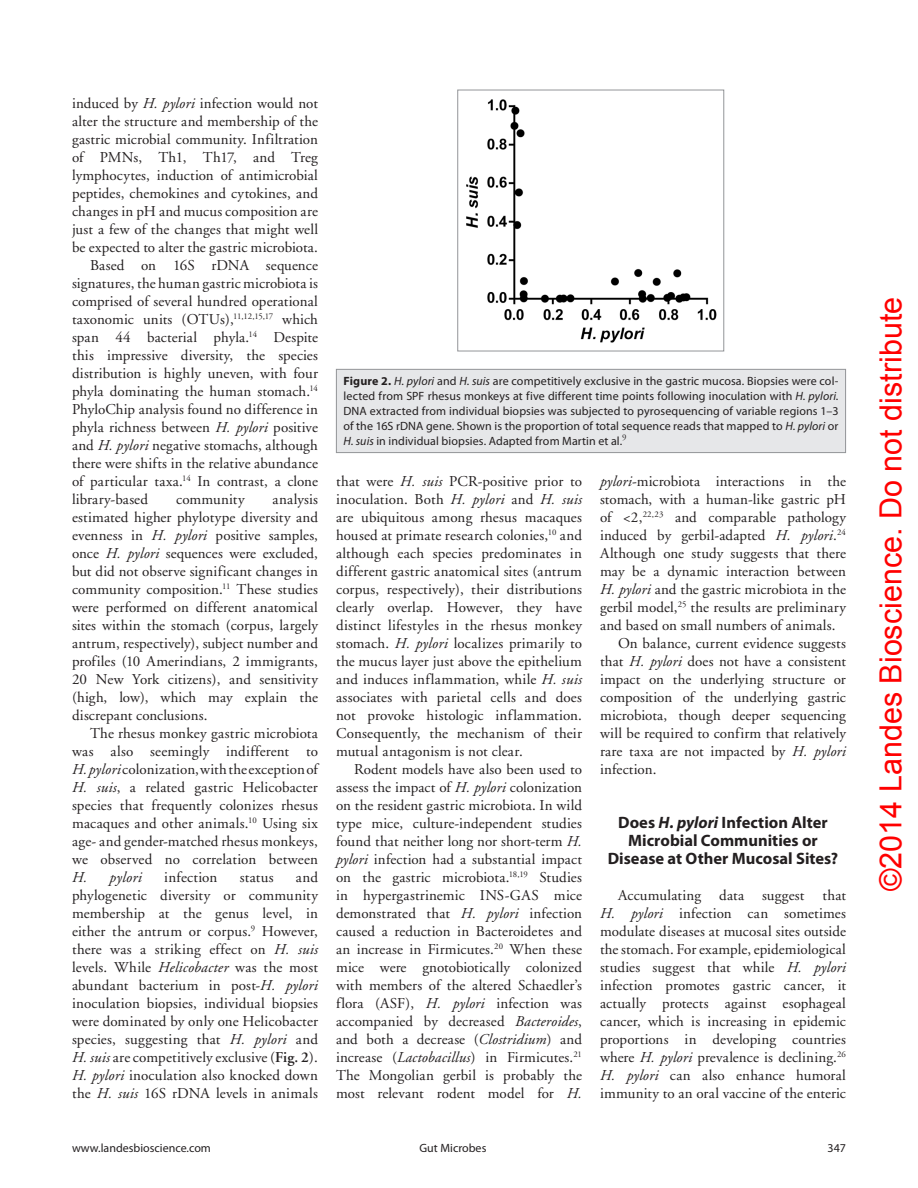
<style>
.page{position:relative;width:918px;height:1188px;background:#fff}
.page>*{position:absolute;margin:0;border:0;box-sizing:border-box;transform-origin:0 0}
.t1{font:30.45px "Arial";color:#f00}
.Heading{font:700 16.5px/18px "Myriad Pro";color:#231f20;text-align:center}
.BodyText{font:15px/18px "Adobe Garamond";letter-spacing:.01em;color:#231f20;text-align:justify}
.Fig-Legend{font:12px/15px "Myriad Pro";letter-spacing:.005em;color:#231f20;text-align:justify}
.s1{font-style:italic}
.s2{font-weight:600}
.s3{font-weight:700}
</style>
<div class="page">
<div style="left:336px;top:369px;width:510px;height:84px;background:#e6e7e9"></div>
<div style="left:336px;top:369px;width:510px;height:84px;border:1px solid #939598"></div>
<img style="left:466px;top:99px;width:251px;height:244px">
<div style="left:457px;top:90px;width:267px;height:261px;border:1px solid #939598"></div>
<p class="BodyText" style="left:72px;top:95px;width:248px">induced by <span class="s1">H. pylori</span> infection would not alter the structure and membership of the gastric microbial community. Infiltration of PMNs, Th1, Th17, and Treg lymphocytes, induction of antimicrobial peptides, chemokines and cytokines, and changes in pH and mucus composition are just a few of the changes that might well be expected to alter the gastric microbiota.</p>
<p class="BodyText" style="left:72px;top:257px;width:247px;text-indent:18px">Based on 16S rDNA sequence signatures, the human gastric microbiota is comprised of several hundred operational taxonomic units (OTUs),<sup>11,12,15,17</sup> which span 44 bacterial phyla.<sup>14</sup> Despite this impressive diversity, the species distribution is highly uneven, with four phyla dominating the human stomach.<sup>14<br></sup>PhyloChip analysis found no difference in phyla richness between <span class="s1">H. pylori</span> positive and <span class="s1">H. pylori</span> negative stomachs, although there were shifts in the relative abundance of particular taxa.<sup>14</sup> In contrast, a clone library-based</p>
<p class="BodyText" style="left:72px;top:491px;width:248px;text-indent:201px">analysis estimated higher phylotype diversity and evenness in <span class="s1">H. pylori</span> positive samples, once <span class="s1">H. pylori</span> sequences were excluded, but did not observe significant changes in community composition.<sup>11</sup> These studies were performed on different anatomical sites within the stomach (corpus, largely antrum, respectively), subject number and profiles (10 Amerindians, 2 immigrants, 20 New York citizens), and sensitivity (high, low), which may explain the discrepant conclusions.</p>
<p class="BodyText" style="left:72px;top:725px;width:247px;text-indent:18px">The rhesus monkey gastric microbiota was also seemingly indifferent to <span class="s1">H. pylori</span> colonization, with the exception of <span class="s1">H. suis</span>, a related gastric Helicobacter species that frequently colonizes rhesus macaques and other animals.<sup>10</sup> Using six age- and gender-matched rhesus monkeys, we observed no correlation between <span class="s1">H. pylori</span></p>
<p class="BodyText" style="left:176px;top:491px;width:70px">community</p>
<p class="BodyText" style="left:72px;top:869px;width:248px;text-indent:224px">and phylogenetic diversity or community membership at the genus level, in either the antrum or corpus.<sup>9</sup> However, there was a striking effect on <span class="s1">H. suis </span>levels. While <span class="s1">Helicobacter</span> was the most abundant bacterium in post-<span class="s1">H. pylori </span>inoculation biopsies, individual biopsies were dominated by only one Helicobacter species, suggesting that <span class="s1">H. pylori</span> and <span class="s1">H. suis</span> are competitively exclusive (<span class="s2">Fig. 2</span>).<br><span class="s1">H. pylori</span> inoculation also knocked down the <span class="s1">H. suis</span> 16S rDNA levels in animals</p>
<p class="BodyText" style="left:164px;top:869px;width:55px">infection</p>
<p class="BodyText" style="left:240px;top:869px;width:35px">status</p>
<p class="Fig-Legend" style="left:344px;top:374px;width:497px"><span class="s3">Figure 2.</span> <span class="s1">H. pylori</span> and <span class="s1">H. suis</span> are competitively exclusive in the gastric mucosa. Biopsies were col&shy;lected from SPF rhesus monkeys at five different time points following inoculation with <span class="s1">H. pylori</span>.<br>DNA extracted from individual biopsies was subjected to pyrosequencing of variable regions 1–3 of the 16S rDNA gene. Shown is the proportion of total sequence reads that mapped to <span class="s1">H. pylori</span> or <span class="s1">H. suis</span> in individual biopsies. Adapted from Martin et al.<sup>9</sup></p>
<p class="BodyText" style="left:336px;top:473px;width:248px">that were <span class="s1">H. suis</span> PCR-positive prior to inoculation. Both <span class="s1">H. pylori</span> and <span class="s1">H. suis </span>are ubiquitous among rhesus macaques housed at primate research colonies,<sup>10</sup> and although each species predominates in different gastric anatomical sites (antrum corpus, respectively), their distributions clearly overlap. However, they have distinct lifestyles in the rhesus monkey stomach. <span class="s1">H. pylori</span> localizes primarily to the mucus layer just above the epithelium and induces inflammation, while <span class="s1">H. suis </span>associates with parietal cells and does not provoke histologic inflammation.<br>Consequently, the mechanism of their mutual antagonism is not clear.</p>
<p class="BodyText" style="left:336px;top:761px;width:248px;text-indent:18px">Rodent models have also been used to assess the impact of <span class="s1">H. pylori</span> colonization on the resident gastric microbiota. In wild type mice, culture-independent studies found that neither long nor short-term <span class="s1">H. pylori</span> infection had a substantial impact on the gastric microbiota.<sup>18,19</sup> Studies in hypergastrinemic INS-GAS mice demonstrated that <span class="s1">H. pylori</span> infection caused a reduction in Bacteroidetes and an increase in Firmicutes.<sup>20</sup> When these mice were gnotobiotically colonized with members of the altered Schaedler’s flora (ASF), <span class="s1">H. pylori</span> infection was accompanied by decreased <span class="s1">Bacteroides</span>, and both a decrease (<span class="s1">Clostridium</span>) and increase (<span class="s1">Lactobacillus</span>) in Firmicutes.<sup>21<br></sup>The Mongolian gerbil is probably the most relevant rodent model for <span class="s1">H.</span></p>
<p class="BodyText" style="left:600px;top:473px;width:248px"><span class="s1">pylori</span>-microbiota interactions in the stomach, with a human-like gastric pH of &lt;2,<sup>22,23</sup> and comparable pathology induced by gerbil-adapted <span class="s1">H. pylori</span>.<sup>24<br></sup>Although one study suggests that there may be a dynamic interaction between <span class="s1">H. pylori</span> and the gastric microbiota in the gerbil model,<sup>25</sup> the results are preliminary and based on small numbers of animals.</p>
<p class="BodyText" style="left:600px;top:635px;width:247px;text-indent:18px">On balance, current evidence suggests that <span class="s1">H. pylori</span> does not have a consistent impact on the underlying structure or composition of the underlying gastric microbiota, though deeper sequencing will be required to confirm that relatively rare taxa are not impacted by <span class="s1">H. pylori </span>infection.</p>
<p class="Heading" style="left:608px;top:813px;width:232px">Does <span class="s1">H. pylori</span> Infection Alter<br>Microbial Communities or<br>Disease at Other Mucosal Sites?</p>
<p class="BodyText" style="left:600px;top:887px;width:248px;text-indent:18px">Accumulating data suggest that <span class="s1">H. pylori</span> infection can sometimes modulate diseases at mucosal sites outside the stomach. For example, epidemiological studies suggest that while <span class="s1">H. pylori </span>infection promotes gastric cancer, it actually protects against esophageal cancer, which is increasing in epidemic proportions in developing countries where <span class="s1">H. pylori</span> prevalence is declining.<sup>26<br></sup><span class="s1">H. pylori</span> can also enhance humoral immunity to an oral vaccine of the enteric</p>
<p class="Fig-Legend" style="left:72px;top:1140px;width:140px">www.landesbioscience.com</p>
<p class="Fig-Legend" style="left:420px;top:1140px;width:68px">Gut Microbes</p>
<p class="Fig-Legend" style="left:828px;top:1140px;width:20px">347</p>
<h1 class="t1" style="left:871px;top:891px;width:595px;rotate:-90deg">©2014 Landes Bioscience. Do not distribute</h1>
</div>
